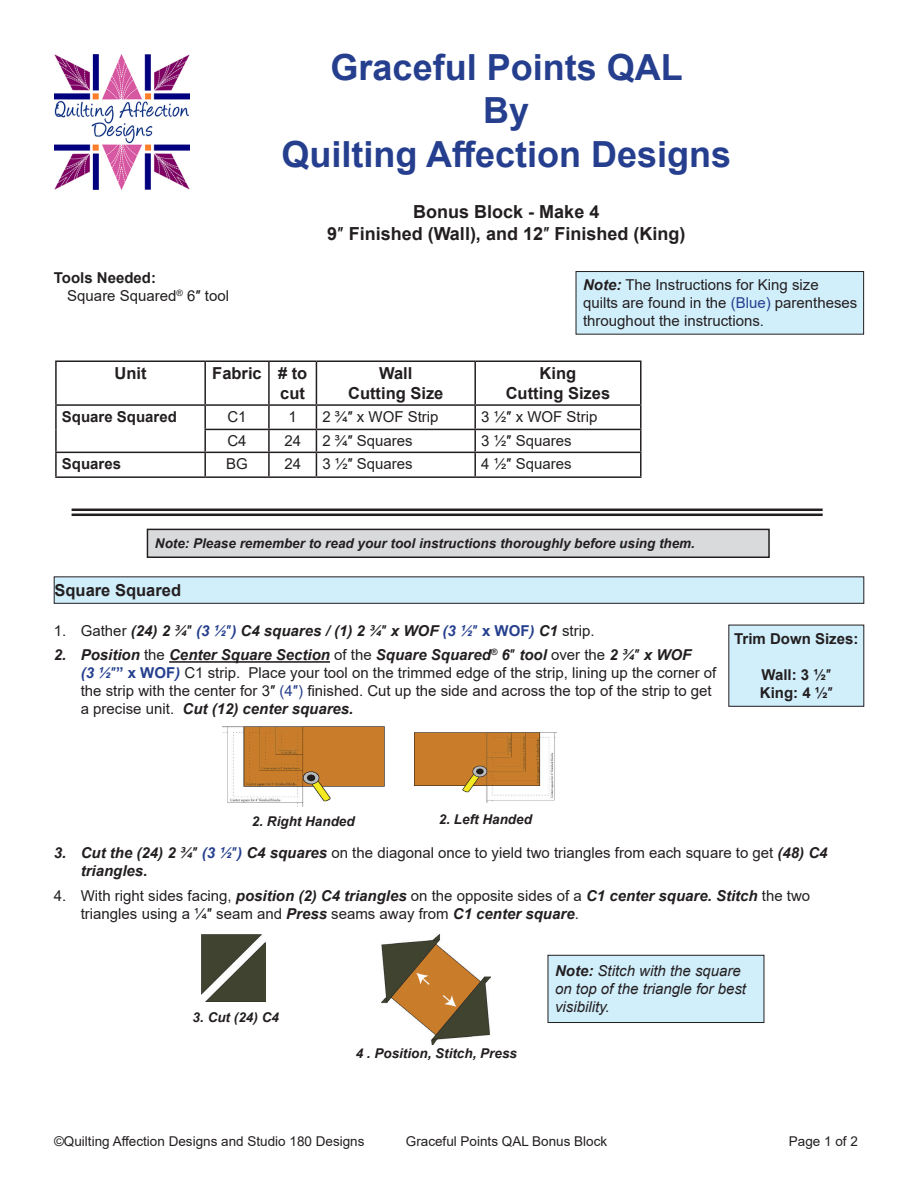
<style>
.page{position:relative;width:918px;height:1188px;background:#fff}
.page>*{position:absolute;margin:0;border:0;box-sizing:border-box;transform-origin:0 0}
.t1{font:700 36px "Arial";color:#253f8e}
.t2{font:700 18px "Arial";color:#231f20}
.t3{font:700 16.5px/19.8px "Arial";color:#231f20}
.t4{font:15px/18px "Arial";color:#231f20}
.t5{font:700 15px "Arial";color:#231f20}
.t6{font:italic 700 15px "Arial";color:#231f20}
.t7{font:italic 15px/18px "Arial";color:#231f20}
.t8{font:italic 700 13.5px "Arial";color:#231f20}
.t9{font:13.5px "Arial";color:#231f20}
.s1{font-weight:400}
.s2{font-weight:700;font-style:italic}
.s3{color:#253f8e}
.s4{font-weight:400;font-style:normal}
.s5{font-weight:400;font-style:normal;color:#253f8e}
.s6{font-style:normal;color:#253f8e}
.s7{font-weight:700;font-style:italic;color:#253f8e}
.s8{font-weight:700;color:#253f8e}
.s9{font-weight:700}
</style>
<div class="page">
<hr style="left:169px;top:661px;width:161px;height:2px;background:#231f20">
<img style="left:54px;top:55px;width:135px;height:135px">
<div style="left:576px;top:272px;width:288px;height:62px;background:#d1eefb"></div>
<div style="left:576px;top:271px;width:288px;height:64px;border:1px solid #231f20"></div>
<hr style="left:55px;top:360px;width:150px;height:2px;background:#231f20">
<hr style="left:55px;top:362px;width:2px;height:42px;background:#231f20">
<hr style="left:205px;top:360px;width:64px;height:2px;background:#231f20">
<hr style="left:204px;top:362px;width:2px;height:42px;background:#231f20">
<hr style="left:269px;top:360px;width:47px;height:2px;background:#231f20">
<hr style="left:268px;top:362px;width:2px;height:42px;background:#231f20">
<hr style="left:316px;top:360px;width:159px;height:2px;background:#231f20">
<hr style="left:316px;top:362px;width:1px;height:42px;background:#231f20">
<hr style="left:475px;top:360px;width:167px;height:2px;background:#231f20">
<hr style="left:474px;top:362px;width:2px;height:42px;background:#231f20">
<hr style="left:640px;top:362px;width:2px;height:42px;background:#231f20">
<hr style="left:55px;top:404px;width:150px;height:2px;background:#231f20">
<hr style="left:55px;top:406px;width:2px;height:23px;background:#231f20">
<hr style="left:205px;top:404px;width:64px;height:2px;background:#231f20">
<hr style="left:204px;top:406px;width:2px;height:23px;background:#231f20">
<hr style="left:269px;top:404px;width:47px;height:2px;background:#231f20">
<hr style="left:268px;top:406px;width:2px;height:23px;background:#231f20">
<hr style="left:316px;top:404px;width:159px;height:2px;background:#231f20">
<hr style="left:475px;top:404px;width:167px;height:2px;background:#231f20">
<hr style="left:474px;top:406px;width:2px;height:23px;background:#231f20">
<hr style="left:640px;top:406px;width:2px;height:23px;background:#231f20">
<hr style="left:55px;top:429px;width:2px;height:23px;background:#231f20">
<hr style="left:204px;top:429px;width:65px;height:1px;background:#231f20">
<hr style="left:204px;top:430px;width:2px;height:22px;background:#231f20">
<hr style="left:269px;top:429px;width:47px;height:1px;background:#231f20">
<hr style="left:268px;top:430px;width:2px;height:22px;background:#231f20">
<hr style="left:316px;top:429px;width:159px;height:1px;background:#231f20">
<hr style="left:475px;top:429px;width:167px;height:1px;background:#231f20">
<hr style="left:474px;top:430px;width:2px;height:22px;background:#231f20">
<hr style="left:640px;top:430px;width:2px;height:22px;background:#231f20">
<hr style="left:55px;top:452px;width:150px;height:1px;background:#231f20">
<hr style="left:55px;top:453px;width:2px;height:23px;background:#231f20">
<hr style="left:205px;top:452px;width:64px;height:1px;background:#231f20">
<hr style="left:204px;top:453px;width:2px;height:23px;background:#231f20">
<hr style="left:269px;top:452px;width:47px;height:1px;background:#231f20">
<hr style="left:268px;top:453px;width:2px;height:23px;background:#231f20">
<hr style="left:316px;top:452px;width:159px;height:1px;background:#231f20">
<svg style="left:316px;top:406px;width:1px;height:70px"></svg>
<hr style="left:475px;top:452px;width:167px;height:1px;background:#231f20">
<hr style="left:474px;top:453px;width:2px;height:23px;background:#231f20">
<hr style="left:640px;top:453px;width:2px;height:23px;background:#231f20">
<hr style="left:55px;top:476px;width:150px;height:2px;background:#231f20">
<hr style="left:205px;top:476px;width:64px;height:2px;background:#231f20">
<hr style="left:269px;top:476px;width:47px;height:2px;background:#231f20">
<hr style="left:316px;top:476px;width:159px;height:2px;background:#231f20">
<hr style="left:475px;top:476px;width:167px;height:2px;background:#231f20">
<div style="left:54px;top:577px;width:810px;height:26px;background:#d1eefb"></div>
<div style="left:54px;top:576px;width:810px;height:28px;border:1px solid #231f20"></div>
<div style="left:147px;top:529px;width:622px;height:28px;background:#d9dadc"></div>
<div style="left:147px;top:529px;width:623px;height:29px;border:2px solid #231f20"></div>
<img style="left:382px;top:934px;width:108px;height:111px">
<img style="left:202px;top:934px;width:64px;height:68px">
<div style="left:729px;top:625px;width:135px;height:81px;background:#d1eefb"></div>
<div style="left:728px;top:625px;width:136px;height:82px;border:1px solid #231f20"></div>
<img style="left:222px;top:726px;width:162px;height:80px">
<img style="left:415px;top:732px;width:141px;height:70px">
<div style="left:548px;top:955px;width:216px;height:68px;background:#d1eefb"></div>
<div style="left:548px;top:955px;width:216px;height:68px;border:1px solid #231f20"></div>
<hr style="left:72px;top:509px;width:751px;height:2px;background:#231f20">
<hr style="left:72px;top:514px;width:751px;height:2px;background:#231f20">
<p class="t5" style="left:54px;top:267px;width:104px">Tools Needed:</p>
<p class="t4" style="left:67px;top:286px;width:163px">Square Squared<sup>®</sup> 6″ tool</p>
<p class="t1" style="left:331px;top:42px;width:354px">Graceful Points QAL</p>
<p class="t1" style="left:483px;top:85px;width:48px">By</p>
<p class="t1" style="left:281px;top:129px;width:451px">Quilting Affection Designs</p>
<p class="t2" style="left:413px;top:199px;width:188px">Bonus Block - Make 4</p>
<p class="t2" style="left:327px;top:221px;width:360px">9<span class="s1">″</span> Finished (Wall), and 12<span class="s1">″</span> Finished (King)</p>
<p class="t4" style="left:583px;top:276px;width:276px"><span class="s2">Note:</span> The Instructions for King size quilts are found in the <span class="s3">(Blue)</span> parentheses throughout the instructions.</p>
<p class="t3" style="left:115px;top:364px;width:34px">Unit</p>
<p class="t3" style="left:212px;top:364px;width:51px">Fabric</p>
<p class="t3" style="left:278px;top:364px;width:31px"># to cut</p>
<p class="t3" style="left:379px;top:364px;width:35px">Wall</p>
<p class="t3" style="left:348px;top:384px;width:97px">Cutting Size</p>
<p class="t3" style="left:540px;top:364px;width:38px">King</p>
<p class="t3" style="left:506px;top:384px;width:106px">Cutting Sizes</p>
<p class="t5" style="left:62px;top:406px;width:117px">Square Squared</p>
<p class="t4" style="left:227px;top:408px;width:21px">C1</p>
<p class="t4" style="left:289px;top:408px;width:10px">1</p>
<p class="t4" style="left:322px;top:408px;width:118px">2 3/4″ x WOF Strip</p>
<p class="t4" style="left:481px;top:408px;width:118px">3 1/2″ x WOF Strip</p>
<p class="t4" style="left:227px;top:432px;width:21px">C4</p>
<p class="t4" style="left:284px;top:432px;width:18px">24</p>
<p class="t4" style="left:322px;top:432px;width:92px">2 3/4″ Squares</p>
<p class="t4" style="left:481px;top:432px;width:92px">3 1/2″ Squares</p>
<p class="t5" style="left:62px;top:453px;width:61px">Squares</p>
<p class="t4" style="left:226px;top:455px;width:23px">BG</p>
<p class="t4" style="left:284px;top:455px;width:18px">24</p>
<p class="t4" style="left:322px;top:455px;width:92px">3 1/2″ Squares</p>
<p class="t4" style="left:481px;top:455px;width:92px">4 1/2″ Squares</p>
<p class="t8" style="left:155px;top:534px;width:542px">Note: Please remember to read your tool instructions thoroughly before using them.</p>
<p class="t3" style="left:55px;top:581px;width:128px">Square Squared</p>
<p class="t6" style="left:54px;top:620px;width:542px"><span class="s4">1. Gather</span> (24) 2 3/4<span class="s4">″</span> <span class="s3">(3 1/2</span><span class="s5">″</span><span class="s3">)</span> C4 squares / (1) 2 3/4<span class="s4">″</span> x WOF <span class="s3">(3 1/2</span><span class="s5">″</span> <span class="s6">x WOF</span><span class="s3">)</span> C1 <span class="s4">strip.</span></p>
<p class="t4" style="left:81px;top:646px;width:637px;text-indent:-27px"><span class="s2">2. Position</span> the <span class="s2">Center Square Section</span> of the <span class="s2">Square Squared</span><sup>®</sup> <span class="s2">6</span>″ <span class="s2">tool</span> over the <span class="s2">2 3/4</span>″ <span class="s2">x WOF<br></span><span class="s7">(3 1/2</span><span class="s3">″</span><span class="s8">” x WOF</span><span class="s7">)</span> C1 strip. Place your tool on the trimmed edge of the strip, lining up the corner of the strip with the center for 3″ <span class="s3">(4″)</span> finished. Cut up the side and across the top of the strip to get a precise unit. <span class="s2">Cut (12) center squares.</span></p>
<p class="t5" style="left:734px;top:628px;width:126px">Trim Down Sizes:</p>
<p class="t5" style="left:761px;top:664px;width:71px">Wall: 3 1/2<span class="s1">″</span></p>
<p class="t5" style="left:760px;top:682px;width:74px">King: 4 1/2<span class="s1">″</span></p>
<p class="t8" style="left:252px;top:812px;width:104px">2. Right Handed</p>
<p class="t8" style="left:439px;top:810px;width:95px">2. Left Handed</p>
<p class="t4" style="left:81px;top:844px;width:748px;text-indent:-27px"><span class="s2">3. Cut the (24) 2 3/4</span>″ <span class="s7">(3 1/2</span><span class="s3">″</span><span class="s7">)</span> <span class="s2">C4 squares</span> on the diagonal once to yield two triangles from each square to get <span class="s2">(48) C4 triangles</span><span class="s9">.</span></p>
<p class="t4" style="left:81px;top:887px;width:731px;text-indent:-27px">4. With right sides facing, <span class="s2">position (2) C4 triangles</span> on the opposite sides of a <span class="s2">C1 center square. Stitch</span> the two triangles using a 1/4″ seam and <span class="s2">Press</span> seams away from <span class="s2">C1 center square</span>.</p>
<p class="t8" style="left:193px;top:1008px;width:88px">3. Cut (24) C4</p>
<p class="t8" style="left:356px;top:1044px;width:163px">4 . Position, Stitch, Press</p>
<p class="t7" style="left:555px;top:962px;width:192px"><span class="s9">Note:</span> Stitch with the square on top of the triangle for best visibility.</p>
<p class="t9" style="left:54px;top:1132px;width:312px">©Quilting Affection Designs and Studio 180 Designs</p>
<p class="t9" style="left:406px;top:1132px;width:203px">Graceful Points QAL Bonus Block</p>
<p class="t9" style="left:789px;top:1132px;width:71px">Page 1 of 2</p>
</div>
